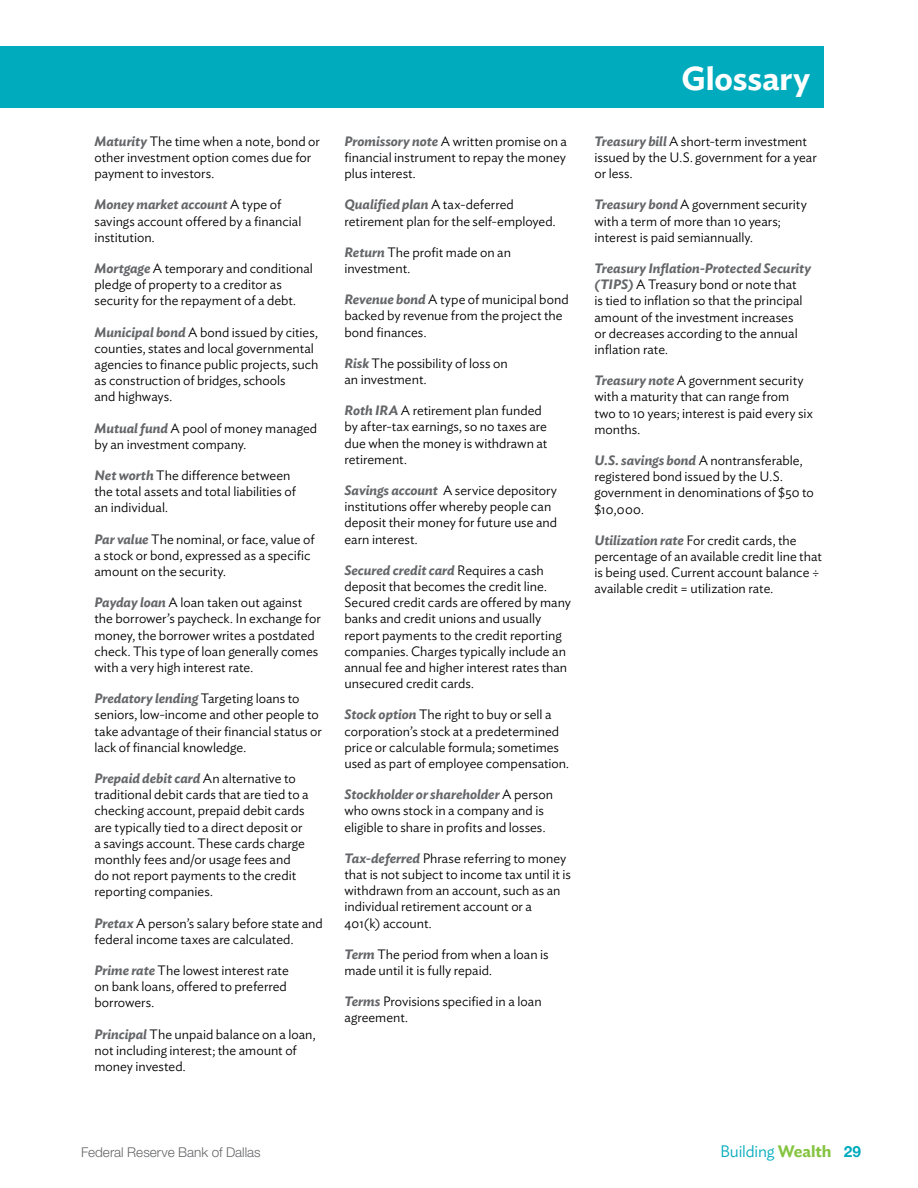
<style>
.page{position:relative;width:918px;height:1188px;background:#fff}
.page>*{position:absolute;margin:0;border:0;box-sizing:border-box;transform-origin:0 0}
.t1{font:600 33px "Ideal Sans";letter-spacing:-.005em;color:#fff}
.t2{font:300 16.5px "Ideal Sans";letter-spacing:-.01em;color:#00abbd}
.t3{font:300 13.5px/16.2px "Ideal Sans";color:#000}
.t4{font:300 13.5px "Helvetica Neue LT Std";color:#656669}
.s1{font-weight:600;font-style:italic;color:#656669}
.s2{font-weight:600;color:#85c441}
.s3{font-family:"Helvetica Neue LT Std";font-weight:700;font-size:15.45px}
</style>
<div class="page">
<div style="left:0;top:47px;width:824px;height:61px;background:#00abbd"></div>
<p class="t3" style="left:94px;top:132px;width:227px"><span class="s1">Maturity</span> The time when a note, bond or other investment option comes due for payment to investors.</p>
<p class="t3" style="left:94px;top:195px;width:208px"><span class="s1">Money market account</span> A type of savings account offered by a financial institution.</p>
<p class="t3" style="left:94px;top:259px;width:220px"><span class="s1">Mortgage</span> A temporary and conditional pledge of property to a creditor as security for the repayment of a debt.</p>
<p class="t3" style="left:94px;top:323px;width:225px"><span class="s1">Municipal bond</span> A bond issued by cities, counties, states and local governmental agencies to finance public projects, such as construction of bridges, schools<br>and highways.</p>
<p class="t3" style="left:94px;top:419px;width:224px"><span class="s1">Mutual fund</span> A pool of money managed by an investment company.</p>
<p class="t3" style="left:94px;top:466px;width:203px"><span class="s1">Net worth</span> The difference between the total assets and total liabilities of an individual.</p>
<p class="t3" style="left:94px;top:530px;width:222px"><span class="s1">Par value</span> The nominal, or face, value of a stock or bond, expressed as a specific amount on the security.</p>
<p class="t3" style="left:94px;top:593px;width:228px"><span class="s1">Payday loan</span> A loan taken out against the borrower’s paycheck. In exchange for money, the borrower writes a postdated check. This type of loan generally comes with a very high interest rate.</p>
<p class="t3" style="left:94px;top:689px;width:229px"><span class="s1">Predatory lending</span> Targeting loans to seniors, low-income and other people to take advantage of their financial status or lack of financial knowledge.</p>
<p class="t3" style="left:94px;top:769px;width:216px"><span class="s1">Prepaid debit card</span> An alternative to traditional debit cards that are tied to a checking account, prepaid debit cards are typically tied to a direct deposit or a savings account. These cards charge monthly fees and/or usage fees and do not report payments to the credit reporting companies.</p>
<p class="t3" style="left:94px;top:914px;width:230px"><span class="s1">Pretax</span> A person’s salary before state and federal income taxes are calculated.</p>
<p class="t3" style="left:94px;top:961px;width:196px"><span class="s1">Prime rate</span> The lowest interest rate on bank loans, offered to preferred borrowers.</p>
<p class="t3" style="left:94px;top:1025px;width:223px"><span class="s1">Principal</span> The unpaid balance on a loan, not including interest; the amount of money invested.</p>
<p class="t3" style="left:344px;top:132px;width:224px;text-align:justify"><span class="s1">Promissory note</span> A written promise on a financial instrument to repay the money plus interest.</p>
<p class="t3" style="left:344px;top:195px;width:213px"><span class="s1">Qualified plan</span> A tax-deferred retirement plan for the self-employed.</p>
<p class="t3" style="left:344px;top:243px;width:168px"><span class="s1">Return</span> The profit made on an investment.</p>
<p class="t3" style="left:344px;top:290px;width:226px"><span class="s1">Revenue bond</span> A type of municipal bond backed by revenue from the project the bond finances.</p>
<p class="t3" style="left:344px;top:354px;width:165px"><span class="s1">Risk</span> The possibility of loss on an investment.</p>
<p class="t3" style="left:344px;top:401px;width:204px"><span class="s1">Roth IRA</span> A retirement plan funded by after-tax earnings, so no taxes are due when the money is withdrawn at retirement.</p>
<p class="t3" style="left:344px;top:481px;width:214px"><span class="s1">Savings account</span> A service depository institutions offer whereby people can deposit their money for future use and earn interest.</p>
<p class="t3" style="left:344px;top:561px;width:228px"><span class="s1">Secured credit card</span> Requires a cash deposit that becomes the credit line.<br>Secured credit cards are offered by many banks and credit unions and usually report payments to the credit reporting companies. Charges typically include an annual fee and higher interest rates than unsecured credit cards.</p>
<p class="t3" style="left:344px;top:705px;width:226px"><span class="s1">Stock option</span> The right to buy or sell a corporation’s stock at a predetermined price or calculable formula; sometimes used as part of employee compensation.</p>
<p class="t3" style="left:344px;top:785px;width:210px"><span class="s1">Stockholder or shareholder</span> A person who owns stock in a company and is eligible to share in profits and losses.</p>
<p class="t3" style="left:344px;top:849px;width:228px"><span class="s1">Tax-deferred</span> Phrase referring to money that is not subject to income tax until it is withdrawn from an account, such as an individual retirement account or a 401(k) account.</p>
<p class="t3" style="left:344px;top:945px;width:206px"><span class="s1">Term</span> The period from when a loan is made until it is fully repaid.</p>
<p class="t3" style="left:344px;top:992px;width:199px"><span class="s1">Terms</span> Provisions specified in a loan agreement.</p>
<h1 class="t1" style="left:681px;top:52px;width:130px">Glossary</h1>
<p class="t3" style="left:594px;top:132px;width:224px"><span class="s1">Treasury bill</span> A short-term investment issued by the U.S. government for a year or less.</p>
<p class="t3" style="left:594px;top:195px;width:214px"><span class="s1">Treasury bond</span> A government security with a term of more than 10 years; interest is paid semiannually.</p>
<p class="t3" style="left:594px;top:259px;width:218px"><span class="s1">Treasury Inflation-Protected Security (TIPS)</span> A Treasury bond or note that<br>is tied to inflation so that the principal amount of the investment increases<br>or decreases according to the annual inflation rate.</p>
<p class="t3" style="left:594px;top:371px;width:220px"><span class="s1">Treasury note</span> A government security with a maturity that can range from two to 10 years; interest is paid every six months.</p>
<p class="t3" style="left:594px;top:451px;width:221px"><span class="s1">U.S. savings bond</span> A nontransferable, registered bond issued by the U.S. government in denominations of $50 to $10,000.</p>
<p class="t3" style="left:594px;top:531px;width:229px"><span class="s1">Utilization rate</span> For credit cards, the percentage of an available credit line that is being used. Current account balance ÷ available credit = utilization rate.</p>
<p class="t4" style="left:81px;top:1144px;width:181px">Federal Reserve Bank of Dallas</p>
<p class="t2" style="left:720px;top:1139px;width:143px">Building <span class="s2">Wealth</span> <span class="s3">29</span></p>
</div>
